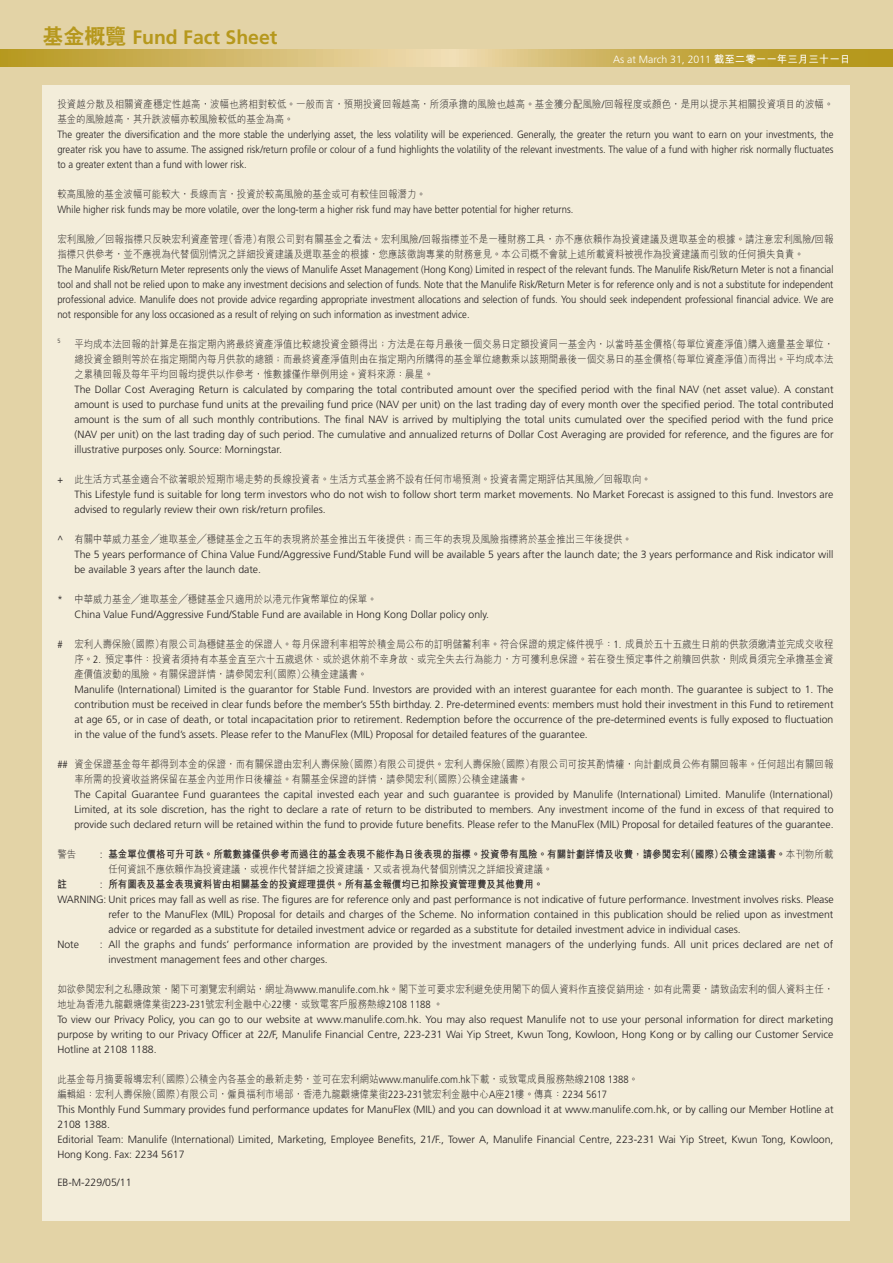
<style>
.page{position:relative;width:893px;height:1263px;background:#e3d3a6}
.page>*{position:absolute;margin:0;border:0;box-sizing:border-box;transform-origin:0 0}
.t1{font:700 19.5px "Frutiger LT Std";color:#b6981d}
.t2{font:300 10.5px/15px "Frutiger LT Std";color:#231f20;text-align:justify}
.t3{font:300 10.5px/15px "M Hei HK";color:#231f20;scale:.9 1}
.t4{font:300 10.5px/15px "Frutiger LT Std";color:#231f20;text-align:justify;scale:.9 1}
.t5{font:700 10.5px/15px "M Hei HK";letter-spacing:.01em;color:#231f20;scale:.9 1}
.t6{font:300 10.5px "Frutiger LT Std";color:#fff}
.t7{font:300 6.15px "Frutiger LT Std";color:#231f20;scale:.9 1}
.s1{font-family:"C Hei 2 HK";font-weight:800;font-size:21px}
.s2{font-family:"M Hei HK";font-weight:700}
.s3{font-family:"Frutiger LT Std"}
.s4{font-family:"Frutiger LT Std";font-weight:300}
.s5{font-weight:300}
</style>
<div class="page">
<svg style="left:0;top:50px;width:893px;height:17px"></svg>
<div style="left:43px;top:85px;width:807px;height:1135px;background:#f3edda"></div>
<h1 class="t1" style="left:43px;top:26px;width:237px"><span class="s1">基金概覽</span> Fund Fact Sheet</h1>
<p class="t6" style="left:613px;top:53px;width:239px">As at March 31, 2011 <span class="s2">截至二零一一年三月三十一日</span></p>
<p class="t3" style="left:57px;top:96px;width:864px">投資越分散及相關資產穩定性越高，波幅也將相對較低。一般而言，預期投資回報越高，所須承擔的風險也越高。基金獲分配風險<span class="s3">/</span>回報程度或顏色，是用以提示其相關投資項目的波幅。基金的風險越高，其升跌波幅亦較風險較低的基金為高。</p>
<p class="t4" style="left:57px;top:127px;width:864px">The greater the diversification and the more stable the underlying asset, the less volatility will be experienced. Generally, the greater the return you want to earn on your investments, the greater risk you have to assume. The assigned risk/return profile or colour of a fund highlights the volatility of the relevant investments. The value of a fund with higher risk normally fluctuates to a greater extent than a fund with lower risk.</p>
<p class="t3" style="left:57px;top:186px;width:411px">較高風險的基金波幅可能較大，長線而言，投資於較高風險的基金或可有較佳回報潛力。</p>
<p class="t4" style="left:57px;top:202px;width:575px">While higher risk funds may be more volatile, over the long-term a higher risk fund may have better potential for higher returns.</p>
<p class="t3" style="left:57px;top:231px;width:864px">宏利風險╱回報指標只反映宏利資產管理（香港）有限公司對有關基金之看法。宏利風險<span class="s3">/</span>回報指標並不是一種財務工具，亦不應依賴作為投資建議及選取基金的根據。請注意宏利風險<span class="s3">/</span>回報指標只供參考，並不應視為代替個別情況之詳細投資建議及選取基金的根據，您應該徵詢專業的財務意見。本公司概不會就上述所載資料被視作為投資建議而引致的任何損失負責。</p>
<p class="t4" style="left:57px;top:262px;width:864px">The Manulife Risk/Return Meter represents only the views of Manulife Asset Management (Hong Kong) Limited in respect of the relevant funds. The Manulife Risk/Return Meter is not a financial tool and shall not be relied upon to make any investment decisions and selection of funds. Note that the Manulife Risk/Return Meter is for reference only and is not a substitute for independent professional advice. Manulife does not provide advice regarding appropriate investment allocations and selection of funds. You should seek independent professional financial advice. We are not responsible for any loss occasioned as a result of relying on such information as investment advice.</p>
<p class="t7" style="left:57px;top:337px;width:5px">5</p>
<p class="t3" style="left:74px;top:336px;width:845px;text-align:justify">平均成本法回報的計算是在指定期內將最終資產淨值比較總投資金額得出；方法是在每月最後一個交易日定額投資同一基金內，以當時基金價格（每單位資產淨值）購入適量基金單位，總投資金額則等於在指定期間內每月供款的總額；而最終資產淨值則由在指定期內所購得的基金單位總數乘以該期間最後一個交易日的基金價格（每單位資產淨值）而得出。平均成本法之累積回報及每年平均回報均提供以作參考，惟數據僅作舉例用途。資料來源：晨星。</p>
<p class="t2" style="left:74px;top:382px;width:761px">The Dollar Cost Averaging Return is calculated by comparing the total contributed amount over the specified period with the final NAV (net asset value). A constant amount is used to purchase fund units at the prevailing fund price (NAV per unit) on the last trading day of every month over the specified period. The total contributed amount is the sum of all such monthly contributions. The final NAV is arrived by multiplying the total units cumulated over the specified period with the fund price (NAV per unit) on the last trading day of such period. The cumulative and annualized returns of Dollar Cost Averaging are provided for reference, and the figures are for illustrative purposes only. Source: Morningstar.</p>
<p class="t3" style="left:57px;top:471px;width:661px"><span class="s3">+</span> 此生活方式基金適合不欲著眼於短期市場走勢的長線投資者。生活方式基金將不設有任何市場預測。投資者需定期評估其風險╱回報取向。</p>
<p class="t2" style="left:74px;top:487px;width:760px">This Lifestyle fund is suitable for long term investors who do not wish to follow short term market movements. No Market Forecast is assigned to this fund. Investors are advised to regularly review their own risk/return profiles.</p>
<p class="t3" style="left:57px;top:531px;width:640px"><span class="s3">^</span> 有關中華威力基金╱進取基金╱穩健基金之五年的表現將於基金推出五年後提供；而三年的表現及風險指標將於基金推出三年後提供。</p>
<p class="t2" style="left:74px;top:547px;width:760px">The 5 years performance of China Value Fund/Aggressive Fund/Stable Fund will be available 5 years after the launch date; the 3 years performance and Risk indicator will be available 3 years after the launch date.</p>
<p class="t3" style="left:57px;top:591px;width:356px"><span class="s3">*</span> 中華威力基金╱進取基金╱穩健基金只適用於以港元作貨幣單位的保單。</p>
<p class="t2" style="left:74px;top:607px;width:416px">China Value Fund/Aggressive Fund/Stable Fund are available in Hong Kong Dollar policy only.</p>
<p class="t3" style="left:74px;top:636px;width:845px;text-align:justify;text-indent:-17px"><span class="s3">#</span> 宏利人壽保險（國際）有限公司為穩健基金的保證人。每月保證利率相等於積金局公布的訂明儲蓄利率。符合保證的規定條件視乎：<span class="s3">1.</span> 成員於五十五歲生日前的供款須繳清並完成交收程序。<span class="s3">2.</span> 預定事件：投資者須持有本基金直至六十五歲退休、或於退休前不幸身故、或完全失去行為能力，方可獲利息保證。若在發生預定事件之前贖回供款，則成員須完全承擔基金資產價值波動的風險。有關保證詳情，請參閱宏利（國際）公積金建議書。</p>
<p class="t2" style="left:74px;top:682px;width:761px">Manulife (International) Limited is the guarantor for Stable Fund. Investors are provided with an interest guarantee for each month. The guarantee is subject to 1. The contribution must be received in clear funds before the member’s 55th birthday. 2. Pre-determined events: members must hold their investment in this Fund to retirement at age 65, or in case of death, or total incapacitation prior to retirement. Redemption before the occurrence of the pre-determined events is fully exposed to fluctuation in the value of the fund’s assets. Please refer to the ManuFlex (MIL) Proposal for detailed features of the guarantee.</p>
<p class="t3" style="left:74px;top:756px;width:845px;text-indent:-17px"><span class="s3">##</span> 資金保證基金每年都得到本金的保證，而有關保證由宏利人壽保險（國際）有限公司提供。宏利人壽保險（國際）有限公司可按其酌情權，向計劃成員公佈有關回報率。任何超出有關回報率所需的投資收益將保留在基金內並用作日後權益。有關基金保證的詳情，請參閱宏利（國際）公積金建議書。</p>
<p class="t2" style="left:74px;top:787px;width:761px">The Capital Guarantee Fund guarantees the capital invested each year and such guarantee is provided by Manulife (International) Limited. Manulife (International)<br>Limited, at its sole discretion, has the right to declare a rate of return to be distributed to members. Any investment income of the fund in excess of that required to provide such declared return will be retained within the fund to provide future benefits. Please refer to the ManuFlex (MIL) Proposal for detailed features of the guarantee.</p>
<p class="t3" style="left:57px;top:846px;width:23px">警告</p>
<p class="t5" style="left:108px;top:846px;width:807px;text-indent:-9px"><span class="s4">:</span> 基金單位價格可升可跌。所載數據僅供參考而過往的基金表現不能作為日後表現的指標。投資帶有風險。有關計劃詳情及收費，請參閱宏利（國際）公積金建議書。<span class="s5">本刊物所載任何資訊不應依賴作為投資建議，或視作代替詳細之投資建議，又或者視為代替個別情況之詳細投資建議。</span></p>
<p class="t5" style="left:57px;top:876px;width:12px">註</p>
<p class="t5" style="left:100px;top:876px;width:494px"><span class="s4">:</span> 所有圖表及基金表現資料皆由相關基金的投資經理提供。所有基金報價均已扣除投資管理費及其他費用。</p>
<p class="t2" style="left:57px;top:892px;width:778px">WARNING: Unit prices may fall as well as rise. The figures are for reference only and past performance is not indicative of future performance. Investment involves risks. Please</p>
<p class="t2" style="left:108px;top:907px;width:726px">refer to the ManuFlex (MIL) Proposal for details and charges of the Scheme. No information contained in this publication should be relied upon as investment</p>
<p class="t2" style="left:108px;top:922px;width:634px">advice or regarded as a substitute for detailed investment advice or regarded as a substitute for detailed investment advice in individual cases.</p>
<p class="t2" style="left:57px;top:937px;width:23px">Note</p>
<p class="t2" style="left:108px;top:937px;width:726px;text-indent:-9px">: All the graphs and funds’ performance information are provided by the investment managers of the underlying funds. All unit prices declared are net of investment management fees and other charges.</p>
<p class="t3" style="left:57px;top:981px;width:864px">如欲參閱宏利之私隱政策，閣下可瀏覽宏利網站，網址為<span class="s3">www.manulife.com.hk</span>。閣下並可要求宏利避免使用閣下的個人資料作直接促銷用途，如有此需要，請致函宏利的個人資料主任，地址為香港九龍觀塘偉業街<span class="s3">223-231</span>號宏利金融中心<span class="s3">22</span>樓，或致電客戶服務熱線<span class="s3">2108 1188</span> 。</p>
<p class="t2" style="left:57px;top:1012px;width:777px">To view our Privacy Policy, you can go to our website at www.manulife.com.hk. You may also request Manulife not to use your personal information for direct marketing purpose by writing to our Privacy Officer at 22/F, Manulife Financial Centre, 223-231 Wai Yip Street, Kwun Tong, Kowloon, Hong Kong or by calling our Customer Service Hotline at 2108 1188.</p>
<p class="t3" style="left:57px;top:1071px;width:647px">此基金每月摘要報導宏利（國際）公積金內各基金的最新走勢，並可在宏利網站<span class="s3">www.manulife.com.hk</span>下載，或致電成員服務熱線<span class="s3">2108 1388</span>。編輯組：宏利人壽保險（國際）有限公司，僱員福利市場部，香港九龍觀塘偉業街<span class="s3">223-231</span>號宏利金融中心<span class="s3">A</span>座<span class="s3">21</span>樓。傳真：<span class="s3">2234 5617</span></p>
<p class="t2" style="left:57px;top:1102px;width:778px;text-align:left">This Monthly Fund Summary provides fund performance updates for ManuFlex (MIL) and you can download it at www.manulife.com.hk, or by calling our Member Hotline at 2108 1388.<br>Editorial Team: Manulife (International) Limited, Marketing, Employee Benefits, 21/F., Tower A, Manulife Financial Centre, 223-231 Wai Yip Street, Kwun Tong, Kowloon, Hong Kong. Fax: 2234 5617</p>
<p class="t2" style="left:57px;top:1175px;width:76px">EB-M-229/05/11</p>
</div>
